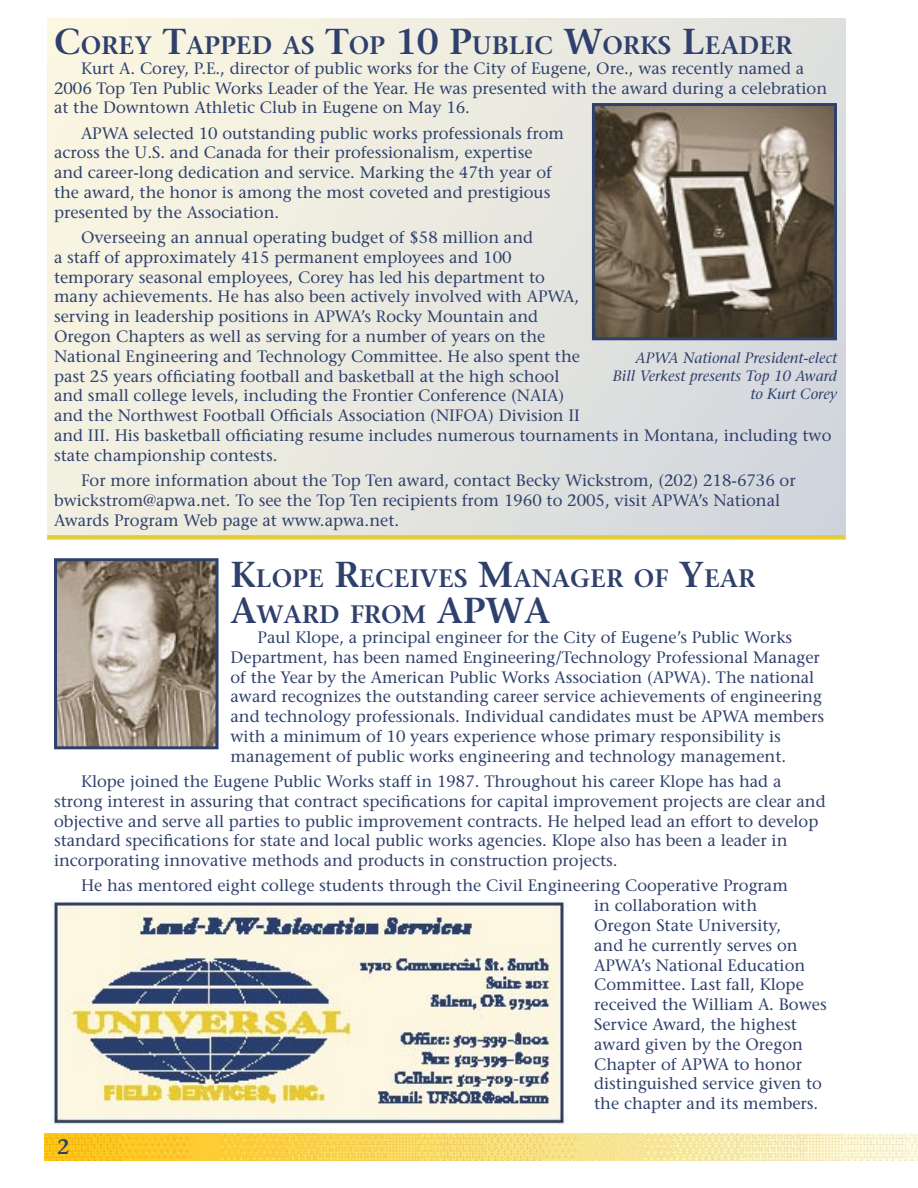
<style>
.page{position:relative;width:918px;height:1188px;background:#fff}
.page>*{position:absolute;margin:0;border:0;box-sizing:border-box;transform-origin:0 0}
.Subhead_1{font:600 25.2px/36px "Stone Serif";color:#2f406c}
.Subhead_1-2{font:600 21px "Stone Serif";color:#2f406c}
.Body_text{font:16.5px/19.8px "Stone Serif";color:#2f406c}
.t1{font:italic 15px/18px "Stone Serif";color:#2f406c;text-align:right}
.s1{font-size:36px}
</style>
<div class="page">
<img style="left:44px;top:1133px;width:873px;height:27px">
<svg style="left:917px;top:1133px;width:1px;height:27px"></svg>
<div style="left:47px;top:19px;width:799px;height:517px;background:linear-gradient(to right,#f9f5e2,#d6d9de)"></div>
<img style="left:52px;top:900px;width:515px;height:226px">
<img style="left:596px;top:107px;width:237px;height:229px">
<div style="left:592px;top:103px;width:245px;height:237px;border:3px solid #2f406c"></div>
<img style="left:58px;top:562px;width:157px;height:183px">
<div style="left:54px;top:558px;width:165px;height:191px;border:3px solid #2f406c"></div>
<div style="left:47px;top:535px;width:799px;height:5px;background:#e8cc36"></div>
<p class="Subhead_1" style="left:54px;top:27px;width:740px"><span class="s1">C</span>OREY <span class="s1">T</span>APPED AS <span class="s1">T</span>OP <span class="s1">10 P</span>UBLIC <span class="s1">W</span>ORKS <span class="s1">L</span>EADER</p>
<p class="Body_text" style="left:54px;top:58px;width:775px;text-indent:27px">Kurt A. Corey, P.E., director of public works for the City of Eugene, Ore., was recently named a<br>2006 Top Ten Public Works Leader of the Year. He was presented with the award during a celebration at the Downtown Athletic Club in Eugene on May 16.</p>
<p class="Body_text" style="left:54px;top:123px;width:512px;text-indent:27px">APWA selected 10 outstanding public works professionals from across the U.S. and Canada for their professionalism, expertise and career-long dedication and service. Marking the 47th year of the award, the honor is among the most coveted and prestigious presented by the Association.</p>
<p class="Body_text" style="left:54px;top:227px;width:779px;text-indent:27px">Overseeing an annual operating budget of $58 million and<br>a staff of approximately 415 permanent employees and 100<br>temporary seasonal employees, Corey has led his department to<br>many achievements. He has also been actively involved with APWA,<br>serving in leadership positions in APWA’s Rocky Mountain and<br>Oregon Chapters as well as serving for a number of years on the<br>National Engineering and Technology Committee. He also spent the<br>past 25 years officiating football and basketball at the high school<br>and small college levels, including the Frontier Conference (NAIA)<br>and the Northwest Football Officials Association (NIFOA) Division II<br>and III. His basketball officiating resume includes numerous tournaments in Montana, including two state championship contests.</p>
<p class="Body_text" style="left:54px;top:470px;width:743px;text-indent:27px">For more information about the Top Ten award, contact Becky Wickstrom, (202) 218-6736 or bwickstrom@apwa.net. To see the Top Ten recipients from 1960 to 2005, visit APWA’s National<br>Awards Program Web page at www.apwa.net.</p>
<p class="Subhead_1" style="left:231px;top:560px;width:526px"><span class="s1">K</span>LOPE <span class="s1">R</span>ECEIVES <span class="s1">M</span>ANAGER OF <span class="s1">Y</span>EAR<br><span class="s1">A</span>WARD FROM <span class="s1">APWA</span></p>
<p class="Body_text" style="left:231px;top:627px;width:595px;text-indent:27px">Paul Klope, a principal engineer for the City of Eugene’s Public Works Department, has been named Engineering/Technology Professional Manager of the Year by the American Public Works Association (APWA). The national award recognizes the outstanding career service achievements of engineering and technology professionals. Individual candidates must be APWA members with a minimum of 10 years experience whose primary responsibility is management of public works engineering and technology management.</p>
<p class="Body_text" style="left:54px;top:771px;width:773px;text-indent:27px">Klope joined the Eugene Public Works staff in 1987. Throughout his career Klope has had a strong interest in assuring that contract specifications for capital improvement projects are clear and objective and serve all parties to public improvement contracts. He helped lead an effort to develop standard specifications for state and local public works agencies. Klope also has been a leader in incorporating innovative methods and products in construction projects.</p>
<p class="Body_text" style="left:594px;top:876px;width:234px;text-indent:-513px">He has mentored eight college students through the Civil Engineering Cooperative Program<br>in collaboration with<br>Oregon State University,<br>and he currently serves on<br>APWA’s National Education<br>Committee. Last fall, Klope received the William A. Bowes<br>Service Award, the highest award given by the Oregon<br>Chapter of APWA to honor distinguished service given to the chapter and its members.</p>
<p class="t1" style="left:613px;top:349px;width:226px">APWA National President-elect<br>Bill Verkest presents Top 10 Award to Kurt Corey</p>
<p class="Subhead_1-2" style="left:57px;top:1134px;width:14px">2</p>
</div>
